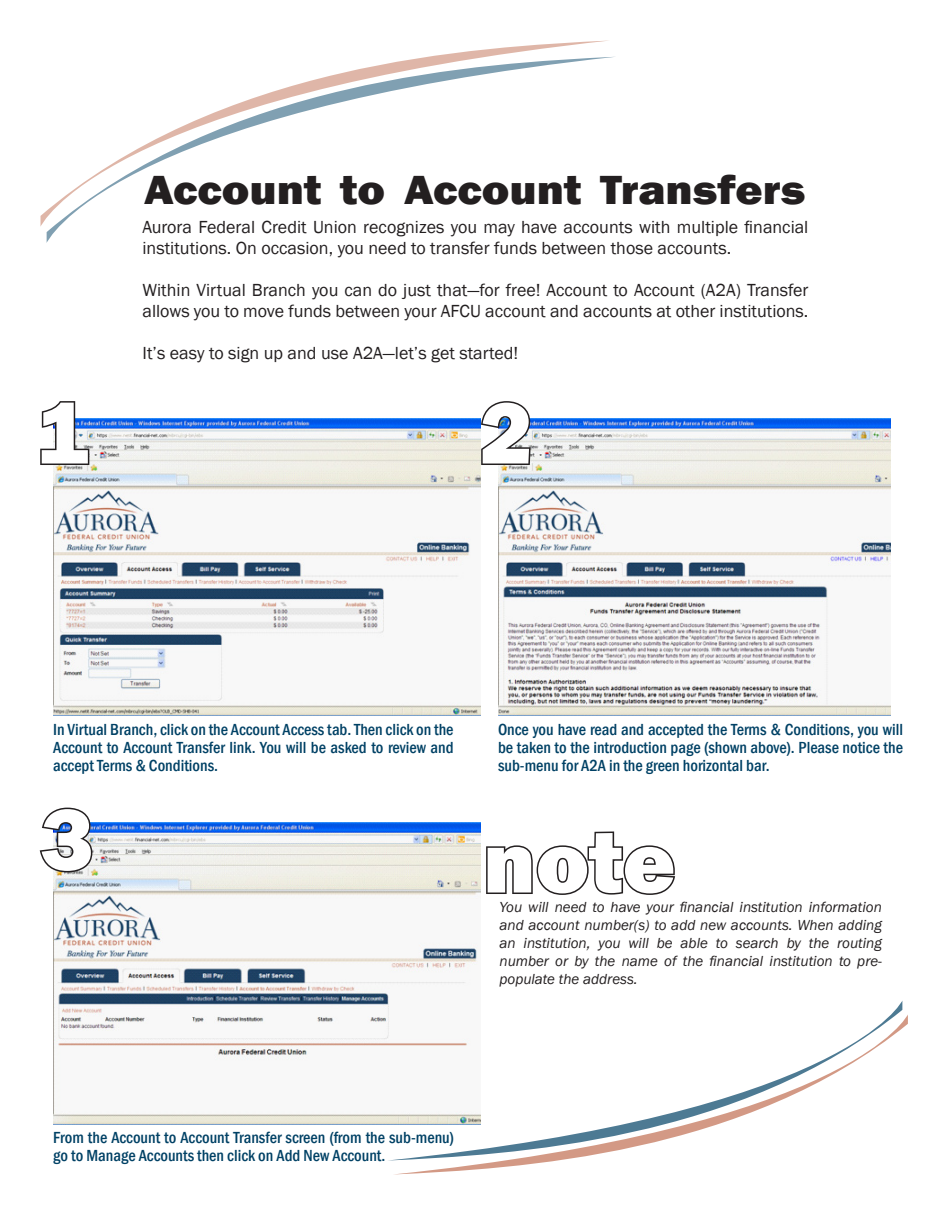
<style>
.page{position:relative;width:945px;height:1215px;background:#fff}
.page>*{position:absolute;margin:0;border:0;box-sizing:border-box;transform-origin:0 0}
.t1{font:800 90px "Franklin Gothic";color:#fff}
.t2{font:800 41.85px "Franklin Gothic";color:#231f20;scale:1.11 1}
.t3{font:18px/21px "Franklin Gothic";color:#231f20}
.t4{font:500 condensed 16.5px/18px "Franklin Gothic";color:#004165;text-align:justify}
.t5{font:italic 15px/18px "Franklin Gothic";color:#231f20;text-align:justify}
</style>
<div class="page">
<svg style="left:40px;top:40px;width:570px;height:187px"></svg>
<svg style="left:393px;top:1014px;width:515px;height:160px"></svg>
<svg style="left:486px;top:831px;width:190px;height:64px"></svg>
<img style="left:53px;top:418px;width:427px;height:298px">
<svg style="left:40px;top:401px;width:51px;height:66px"></svg>
<img style="left:498px;top:419px;width:393px;height:297px">
<svg style="left:479px;top:401px;width:53px;height:66px"></svg>
<img style="left:53px;top:823px;width:427px;height:302px">
<svg style="left:39px;top:807px;width:55px;height:67px"></svg>
<p class="t2" style="left:144px;top:162px;width:597px">Account to Account Transfers</p>
<p class="t3" style="left:142px;top:217px;width:667px">Aurora Federal Credit Union recognizes you may have accounts with multiple financial institutions. On occasion, you need to transfer funds between those accounts.</p>
<p class="t3" style="left:142px;top:280px;width:667px">Within Virtual Branch you can do just that—for free! Account to Account (A2A) Transfer allows you to move funds between your AFCU account and accounts at other institutions.</p>
<p class="t3" style="left:142px;top:343px;width:377px">It’s easy to sign up and use A2A—let’s get started!</p>
<p class="t1" style="left:36px;top:375px;width:54px">1</p>
<p class="t1" style="left:480px;top:375px;width:54px">2</p>
<p class="t4" style="left:53px;top:720px;width:402px">In Virtual Branch, click on the Account Access tab. Then click on the Account to Account Transfer link. You will be asked to review and accept Terms &amp; Conditions.</p>
<p class="t4" style="left:498px;top:720px;width:407px">Once you have read and accepted the Terms &amp; Conditions, you will be taken to the introduction page (shown above). Please notice the sub-menu for A2A in the green horizontal bar.</p>
<p class="t1" style="left:40px;top:782px;width:54px">3</p>
<p class="t1" style="left:483px;top:804px;width:194px">note</p>
<p class="t5" style="left:500px;top:898px;width:384px">You will need to have your financial institution information and account number(s) to add new accounts. When adding an institution, you will be able to search by the routing number or by the name of the financial institution to pre&shy;populate the address.</p>
<p class="t4" style="left:53px;top:1128px;width:402px">From the Account to Account Transfer screen (from the sub-menu) go to Manage Accounts then click on Add New Account.</p>
</div>
